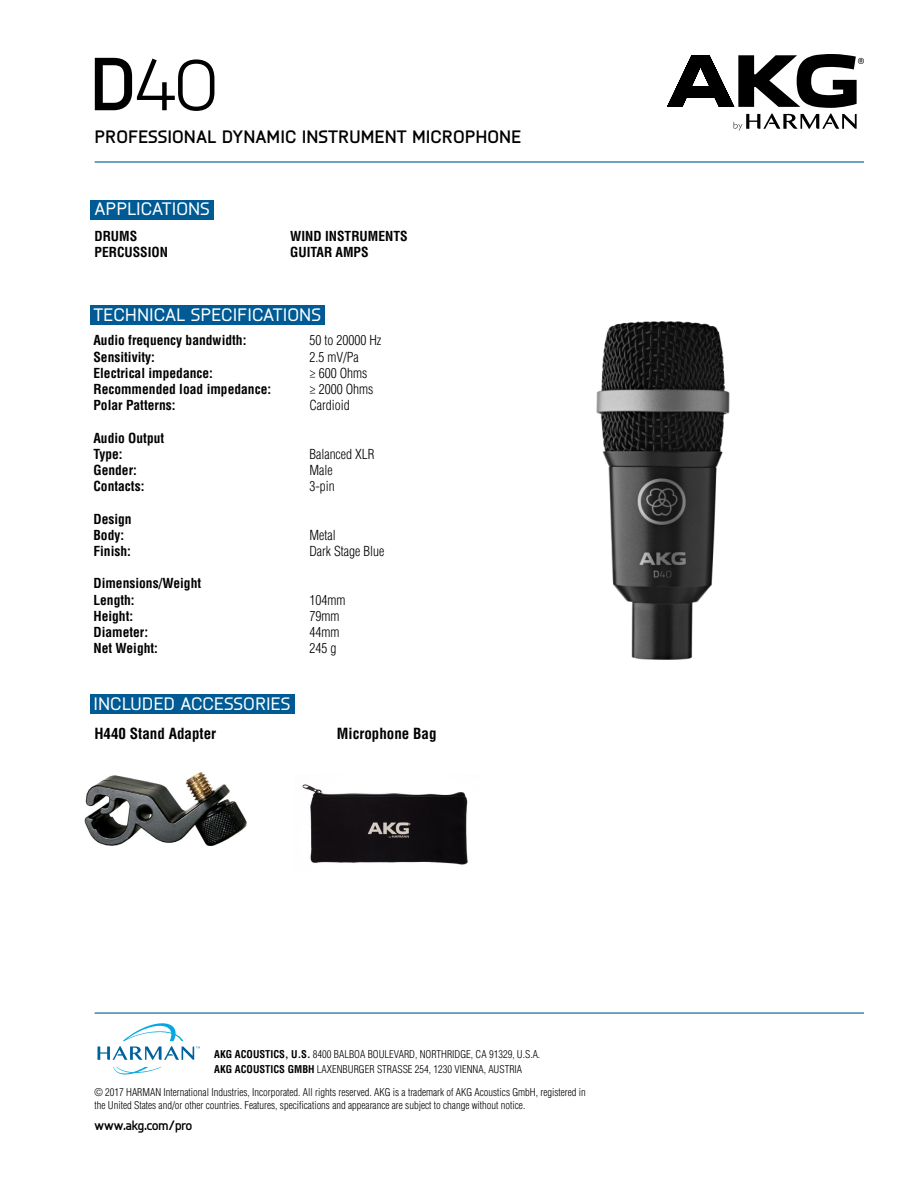
<style>
.page{position:relative;width:918px;height:1188px;background:#fff}
.page>*{position:absolute;margin:0;border:0;box-sizing:border-box;transform-origin:0 0}
.t1{font:75px "Knul";color:#000}
.t2{font:500 18px "Knul";color:#fff}
.t3{font:700 18px "Knul";color:#000}
.t4{font:700 condensed 15px "Helvetica LT Std";color:#000}
.t5{font:700 condensed 13.5px/16.2px "Helvetica LT Std";color:#000}
.t6{font:300 condensed 13.5px "Helvetica LT Std";color:#000}
.t7{font:700 13.5px "Knul";color:#000}
.t8{font:300 condensed 10.5px/12.6px "Helvetica LT Std";color:#000}
.s1{font-weight:700}
</style>
<div class="page">
<div style="left:90px;top:200px;width:124px;height:20px;background:#005b94"></div>
<svg style="left:734px;top:114px;width:123px;height:17px"></svg>
<svg style="left:667px;top:54px;width:197px;height:54px"></svg>
<hr style="left:95px;top:161px;width:769px;height:2px;background:#005b94">
<hr style="left:95px;top:1012px;width:769px;height:2px;background:#005b94">
<div style="left:90px;top:305px;width:235px;height:20px;background:#005b94"></div>
<svg style="left:113px;top:1067px;width:49px;height:8px"></svg>
<svg style="left:97px;top:1023px;width:103px;height:37px"></svg>
<img style="left:596px;top:321px;width:134px;height:339px">
<div style="left:90px;top:694px;width:205px;height:20px;background:#005b94"></div>
<img style="left:302px;top:784px;width:166px;height:81px">
<img style="left:84px;top:772px;width:162px;height:74px">
<h1 class="t1" style="left:89px;top:35px;width:130px"><span class="s1">D</span>40</h1>
<h2 class="t3" style="left:95px;top:123px;width:428px">PROFESSIONAL DYNAMIC INSTRUMENT MICROPHONE</h2>
<h2 class="t2" style="left:94px;top:196px;width:117px">APPLICATIONS</h2>
<p class="t5" style="left:94px;top:227px;width:75px">DRUMS<br>PERCUSSION</p>
<p class="t5" style="left:290px;top:227px;width:119px">WIND INSTRUMENTS<br>GUITAR AMPS</p>
<h2 class="t2" style="left:93px;top:302px;width:229px">TECHNICAL SPECIFICATIONS</h2>
<p class="t5" style="left:93px;top:332px;width:155px">Audio frequency bandwidth:</p>
<p class="t6" style="left:309px;top:332px;width:73px">50 to 20000 Hz</p>
<p class="t5" style="left:93px;top:349px;width:63px">Sensitivity:</p>
<p class="t6" style="left:309px;top:348px;width:51px">2.5 mV/Pa</p>
<p class="t5" style="left:93px;top:365px;width:121px">Electrical impedance:</p>
<p class="t6" style="left:309px;top:365px;width:60px">≥ 600 Ohms</p>
<p class="t5" style="left:93px;top:381px;width:179px">Recommended load impedance:</p>
<p class="t6" style="left:309px;top:381px;width:66px">≥ 2000 Ohms</p>
<p class="t5" style="left:93px;top:397px;width:84px">Polar Patterns:</p>
<p class="t6" style="left:309px;top:397px;width:42px">Cardioid</p>
<p class="t5" style="left:93px;top:430px;width:72px">Audio Output<br>Type:</p>
<p class="t6" style="left:309px;top:446px;width:67px">Balanced XLR</p>
<p class="t5" style="left:93px;top:462px;width:45px">Gender:</p>
<p class="t6" style="left:309px;top:462px;width:25px">Male</p>
<p class="t5" style="left:93px;top:478px;width:53px">Contacts:</p>
<p class="t6" style="left:309px;top:478px;width:27px">3-pin</p>
<p class="t5" style="left:93px;top:511px;width:40px">Design<br>Body:</p>
<p class="t6" style="left:309px;top:527px;width:28px">Metal</p>
<p class="t5" style="left:93px;top:543px;width:39px">Finish:</p>
<p class="t6" style="left:309px;top:543px;width:76px">Dark Stage Blue</p>
<p class="t5" style="left:93px;top:575px;width:109px">Dimensions/Weight<br>Length:</p>
<p class="t6" style="left:309px;top:591px;width:37px">104mm</p>
<p class="t5" style="left:93px;top:608px;width:41px">Height:</p>
<p class="t6" style="left:309px;top:608px;width:31px">79mm</p>
<p class="t5" style="left:93px;top:624px;width:56px">Diameter:</p>
<p class="t6" style="left:309px;top:624px;width:31px">44mm</p>
<p class="t5" style="left:93px;top:640px;width:66px">Net Weight:</p>
<p class="t6" style="left:309px;top:640px;width:28px">245 g</p>
<h2 class="t2" style="left:94px;top:691px;width:198px">INCLUDED ACCESSORIES</h2>
<h3 class="t4" style="left:94px;top:724px;width:123px">H440 Stand Adapter</h3>
<h3 class="t4" style="left:337px;top:724px;width:101px">Microphone Bag</h3>
<p class="t8" style="left:214px;top:1046px;width:328px;line-height:15px"><span class="s1">AKG ACOUSTICS, U.S.</span> 8400 BALBOA BOULEVARD, NORTHRIDGE, CA 91329, U.S.A.<br><span class="s1">AKG ACOUSTICS GMBH</span> LAXENBURGER STRASSE 254, 1230 VIENNA, AUSTRIA</p>
<p class="t8" style="left:94px;top:1086px;width:493px">© 2017 HARMAN International Industries, Incorporated. All rights reserved. AKG is a trademark of AKG Acoustics GmbH, registered in the United States and/or other countries. Features, specifications and appearance are subject to change without notice.</p>
<p class="t7" style="left:94px;top:1116px;width:99px">www.akg.com/pro</p>
</div>
